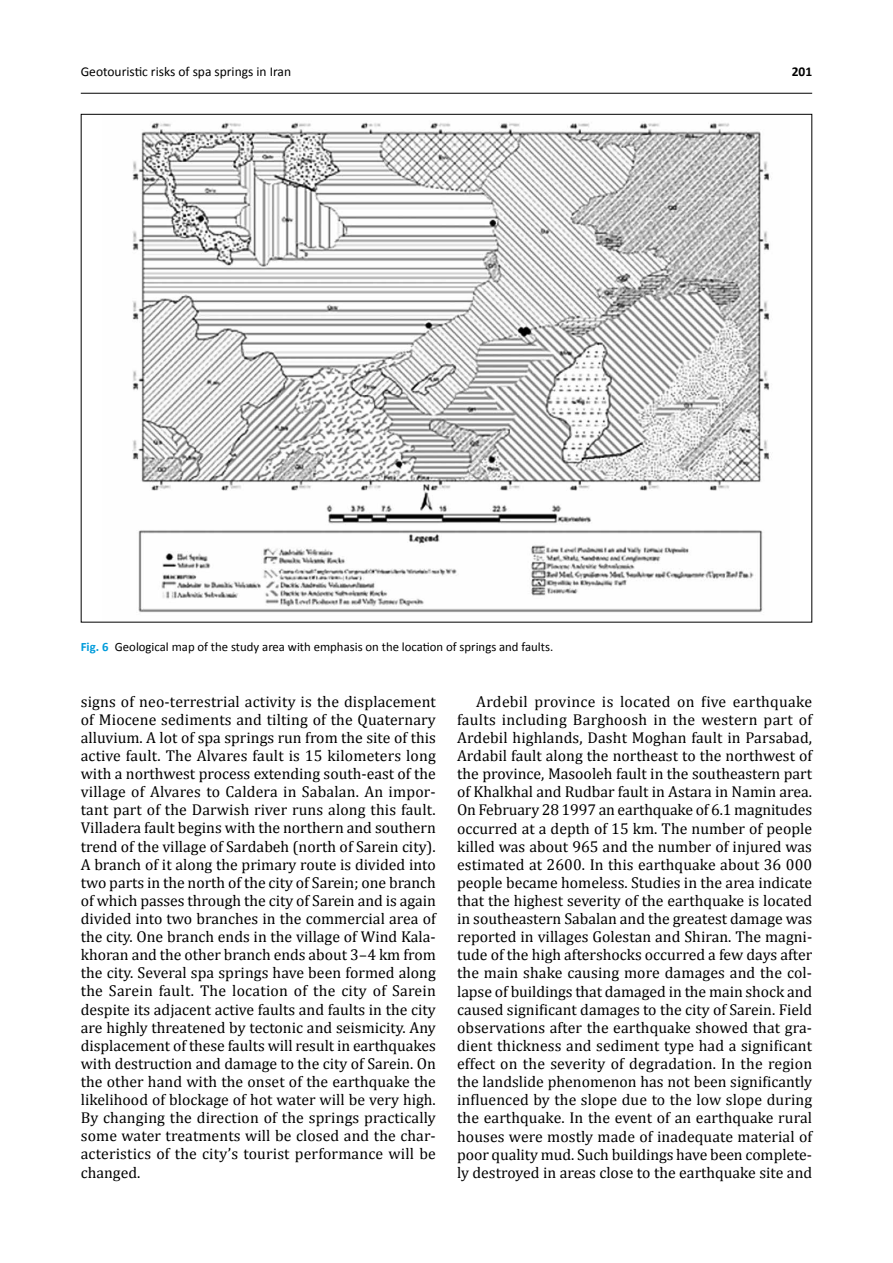
<style>
.page{position:relative;width:893px;height:1263px;background:#fff}
.page>*{position:absolute;margin:0;border:0;box-sizing:border-box;transform-origin:0 0}
.t1{font:15.75px/18.1px "Cambria";color:#000;text-align:justify}
.t2{font:13.5px "Calibri";color:#000}
.t3{font:700 13.5px "Calibri";color:#000}
.t4{font:12.75px "Calibri";color:#000}
.s1{font-weight:700;color:#009cdb}
</style>
<div class="page">
<hr style="left:81px;top:93px;width:731px;height:1px;background:#000">
<img style="left:132px;top:122px;width:638px;height:490px">
<p class="t2" style="left:81px;top:63px;width:212px">Geotouristic risks of spa springs in Iran</p>
<p class="t3" style="left:792px;top:63px;width:22px">201</p>
<p class="t4" style="left:81px;top:639px;width:474px"><span class="s1">Fig. 6</span> Geological map of the study area with emphasis on the location of springs and faults.</p>
<p class="t1" style="left:81px;top:692px;width:357px">signs of neo-terrestrial activity is the displacement of Miocene sediments and tilting of the Quaternary alluvium. A lot of spa springs run from the site of this active fault. The Alvares fault is 15 kilometers long with a northwest process extending south-east of the village of Alvares to Caldera in Sabalan. An impor&shy;tant part of the Darwish river runs along this fault.<br>Villadera fault begins with the northern and southern trend of the village of Sardabeh (north of Sarein city).<br>A branch of it along the primary route is divided into two parts in the north of the city of Sarein; one branch of which passes through the city of Sarein and is again divided into two branches in the commercial area of the city. One branch ends in the village of Wind Kala&shy;khoran and the other branch ends about 3–4 km from the city. Several spa springs have been formed along the Sarein fault. The location of the city of Sarein despite its adjacent active faults and faults in the city are highly threatened by tectonic and seismicity. Any displacement of these faults will result in earthquakes with destruction and damage to the city of Sarein. On the other hand with the onset of the earthquake the likelihood of blockage of hot water will be very high.<br>By changing the direction of the springs practically some water treatments will be closed and the char&shy;acteristics of the city’s tourist performance will be changed.</p>
<p class="t1" style="left:457px;top:692px;width:357px;text-indent:19px">Ardebil province is located on five earthquake faults including Barghoosh in the western part of Ardebil highlands, Dasht Moghan fault in Parsabad, Ardabil fault along the northeast to the northwest of the province, Masooleh fault in the southeastern part of Khalkhal and Rudbar fault in Astara in Namin area.<br>On February 28 1997 an earthquake of 6.1 magnitudes occurred at a depth of 15 km. The number of people killed was about 965 and the number of injured was estimated at 2600. In this earthquake about 36 000 people became homeless. Studies in the area indicate that the highest severity of the earthquake is located in southeastern Sabalan and the greatest damage was reported in villages Golestan and Shiran. The magni&shy;tude of the high aftershocks occurred a few days after the main shake causing more damages and the col&shy;lapse of buildings that damaged in the main shock and caused significant damages to the city of Sarein. Field observations after the earthquake showed that gra&shy;dient thickness and sediment type had a significant effect on the severity of degradation. In the region the landslide phenomenon has not been significantly influenced by the slope due to the low slope during the earthquake. In the event of an earthquake rural houses were mostly made of inadequate material of poor quality mud. Such buildings have been complete&shy;ly destroyed in areas close to the earthquake site and</p>
</div>
